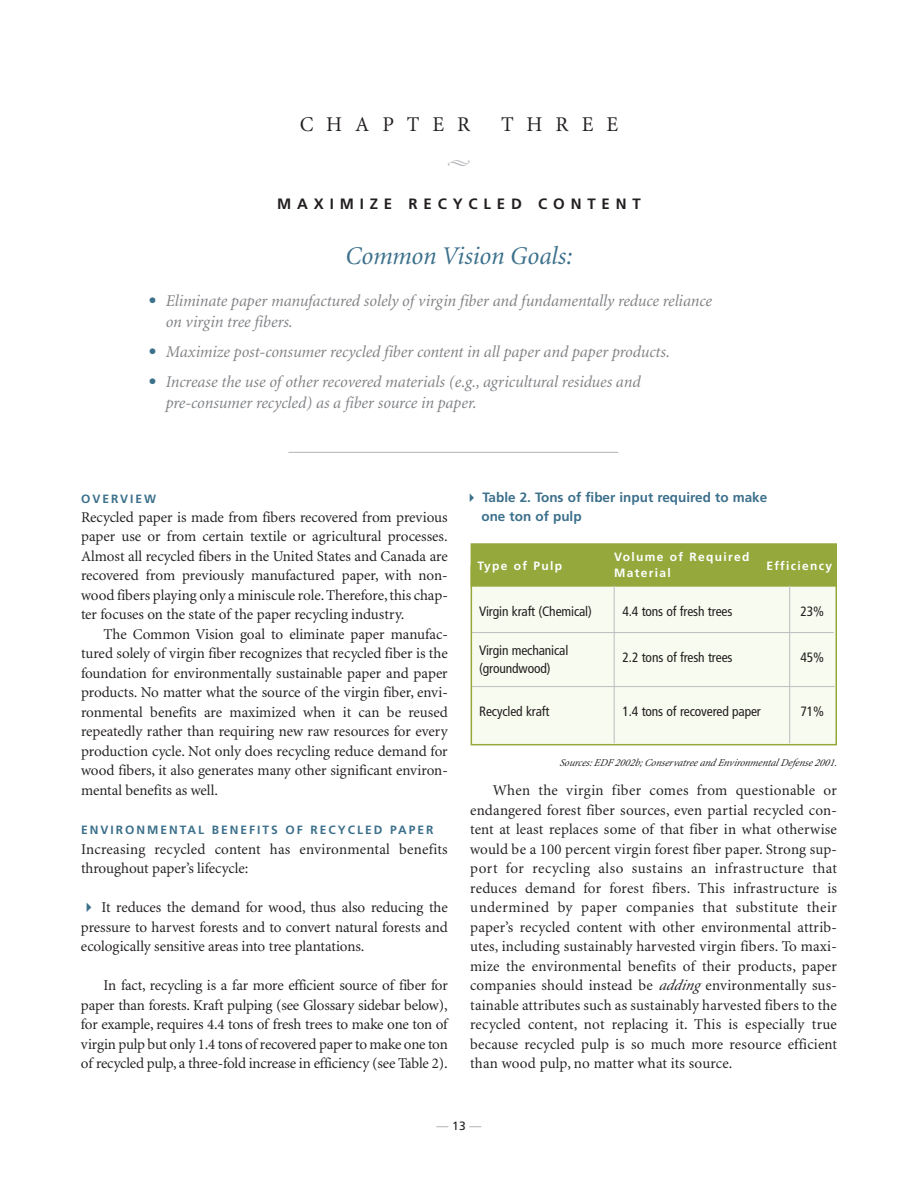
<style>
.page{position:relative;width:918px;height:1188px;background:#fff}
.page>*{position:absolute;margin:0;border:0;box-sizing:border-box;transform-origin:0 0}
.t1{font:25.5px "Minion MM It.345.584.11";letter-spacing:-.005em;color:#3c708b}
.t2{font:21px "Minion MM.345.584.11";letter-spacing:.615em;color:#231f20}
.t3{font:16.5px/21px "Minion MM It.345.584.11";letter-spacing:-.01em;color:#808285}
.t4{font:15px/19.5px "Minion MM.345.584.11";color:#231f20;text-align:justify}
.t5{font:700 15px "Frutiger";letter-spacing:.39em;color:#231f20}
.t6{font:condensed 13.5px "Frutiger";letter-spacing:-.01em;color:#231f20}
.t7{font:700 13.5px/19.5px "Frutiger";color:#3c708b}
.t8{font:700 12px "Frutiger";letter-spacing:.165em;color:#3c708b}
.t9{font:700 12px "Frutiger";letter-spacing:.11em;color:#fff}
.t10{font:12px "Frutiger";color:#a8a9ad}
.t11{font:italic 10.5px "Minion MM It.345.584.11";letter-spacing:-.01em;color:#231f20}
.s1{font-family:"Frutiger";font-weight:700;color:#3c708b}
.s2{color:#3c708b}
.s3{font-family:"Minion MM It.345.584.11";font-style:italic}
.s4{color:#231f20}
</style>
<div class="page">
<hr style="left:288px;top:452px;width:330px;height:1px;background:#b2b3b7">
<div style="left:471px;top:566px;width:365px;height:179px;background:#f8fbef"></div>
<div style="left:471px;top:565px;width:366px;height:180px;border:2px solid #94a83c"></div>
<div style="left:471px;top:544px;width:365px;height:42px;background:#94a83c"></div>
<div style="left:471px;top:543px;width:366px;height:44px;border:2px solid #94a83c"></div>
<hr style="left:472px;top:632px;width:362px;height:1px;background:#bcbdc0">
<hr style="left:472px;top:686px;width:363px;height:1px;background:#bcbdc0">
<hr style="left:789px;top:585px;width:1px;height:158px;background:#bcbdc0">
<hr style="left:614px;top:585px;width:1px;height:158px;background:#bcbdc0">
<h2 class="t2" style="left:300px;top:116px;width:172px">CHAPTER</h2>
<h2 class="t2" style="left:501px;top:116px;width:119px">THREE</h2>
<p class="t5" style="left:277px;top:197px;width:365px">MAXIMIZE RECYCLED CONTENT</p>
<h1 class="t1" style="left:346px;top:247px;width:228px">Common Vision Goals:</h1>
<p class="t3" style="left:166px;top:292px;width:548px;text-indent:-17px"><span class="s1">•</span> Eliminate paper manufactured solely of virgin fiber and fundamentally reduce reliance on virgin tree fibers.</p>
<p class="t3" style="left:148px;top:343px;width:523px"><span class="s1">•</span> Maximize post-consumer recycled fiber content in all paper and paper products.</p>
<p class="t3" style="left:166px;top:373px;width:477px;text-indent:-17px"><span class="s1">•</span> Increase the use of other recovered materials (e.g., agricultural residues and pre-consumer recycled) as a fiber source in paper.</p>
<p class="t8" style="left:81px;top:494px;width:77px">OVERVIEW</p>
<p class="t4" style="left:81px;top:509px;width:368px">Recycled paper is made from fibers recovered from previous paper use or from certain textile or agricultural processes.<br>Almost all recycled fibers in the United States and Canada are recovered from previously manufactured paper, with non&shy;wood fibers playing only a miniscule role. Therefore, this chap&shy;ter focuses on the state of the paper recycling industry.</p>
<p class="t4" style="left:81px;top:626px;width:368px;text-indent:22px">The Common Vision goal to eliminate paper manufac&shy;tured solely of virgin fiber recognizes that recycled fiber is the foundation for environmentally sustainable paper and paper products. No matter what the source of the virgin fiber, envi&shy;ronmental benefits are maximized when it can be reused repeatedly rather than requiring new raw resources for every production cycle. Not only does recycling reduce demand for wood fibers, it also generates many other significant environ&shy;mental benefits as well.</p>
<p class="t8" style="left:81px;top:825px;width:354px">ENVIRONMENTAL BENEFITS OF RECYCLED PAPER</p>
<p class="t4" style="left:81px;top:840px;width:368px">Increasing recycled content has environmental benefits throughout paper’s lifecycle:</p>
<p class="t4" style="left:81px;top:899px;width:368px"><span class="s2">✔</span> It reduces the demand for wood, thus also reducing the pressure to harvest forests and to convert natural forests and ecologically sensitive areas into tree plantations.</p>
<p class="t4" style="left:81px;top:977px;width:368px;text-indent:22px">In fact, recycling is a far more efficient source of fiber for paper than forests. Kraft pulping (see Glossary sidebar below), for example, requires 4.4 tons of fresh trees to make one ton of virgin pulp but only 1.4 tons of recovered paper to make one ton of recycled pulp, a three-fold increase in efficiency (see Table 2).</p>
<p class="t7" style="left:481px;top:488px;width:287px;text-indent:-17px">✔ Table 2. Tons of fiber input required to make one ton of pulp</p>
<p class="t9" style="left:478px;top:561px;width:86px">Type of Pulp</p>
<p class="t9" style="left:614px;top:552px;width:137px">Volume of Required</p>
<p class="t9" style="left:614px;top:568px;width:58px">Material</p>
<p class="t9" style="left:766px;top:561px;width:67px">Efficiency</p>
<p class="t6" style="left:479px;top:606px;width:114px">Virgin kraft (Chemical)</p>
<p class="t6" style="left:622px;top:606px;width:111px">4.4 tons of fresh trees</p>
<p class="t6" style="left:800px;top:606px;width:25px">23%</p>
<p class="t6" style="left:479px;top:645px;width:91px">Virgin mechanical</p>
<p class="t6" style="left:623px;top:652px;width:111px">2.2 tons of fresh trees</p>
<p class="t6" style="left:801px;top:652px;width:25px">45%</p>
<p class="t6" style="left:479px;top:663px;width:73px">(groundwood)</p>
<p class="t6" style="left:479px;top:706px;width:72px">Recycled kraft</p>
<p class="t6" style="left:622px;top:706px;width:140px">1.4 tons of recovered paper</p>
<p class="t6" style="left:800px;top:706px;width:25px">71%</p>
<p class="t11" style="left:559px;top:759px;width:281px">Sources: EDF 2002b; Conservatree and Environmental Defense 2001.</p>
<p class="t4" style="left:470px;top:782px;width:368px;text-indent:22px">When the virgin fiber comes from questionable or endangered forest fiber sources, even partial recycled con&shy;tent at least replaces some of that fiber in what otherwise would be a 100 percent virgin forest fiber paper. Strong sup&shy;port for recycling also sustains an infrastructure that reduces demand for forest fibers. This infrastructure is undermined by paper companies that substitute their paper’s recycled content with other environmental attrib&shy;utes, including sustainably harvested virgin fibers. To maxi&shy;mize the environmental benefits of their products, paper companies should instead be <span class="s3">adding</span> environmentally sus&shy;tainable attributes such as sustainably harvested fibers to the recycled content, not replacing it. This is especially true because recycled pulp is so much more resource efficient than wood pulp, no matter what its source.</p>
<p class="t10" style="left:437px;top:1120px;width:46px">— <span class="s4">13</span> —</p>
</div>
